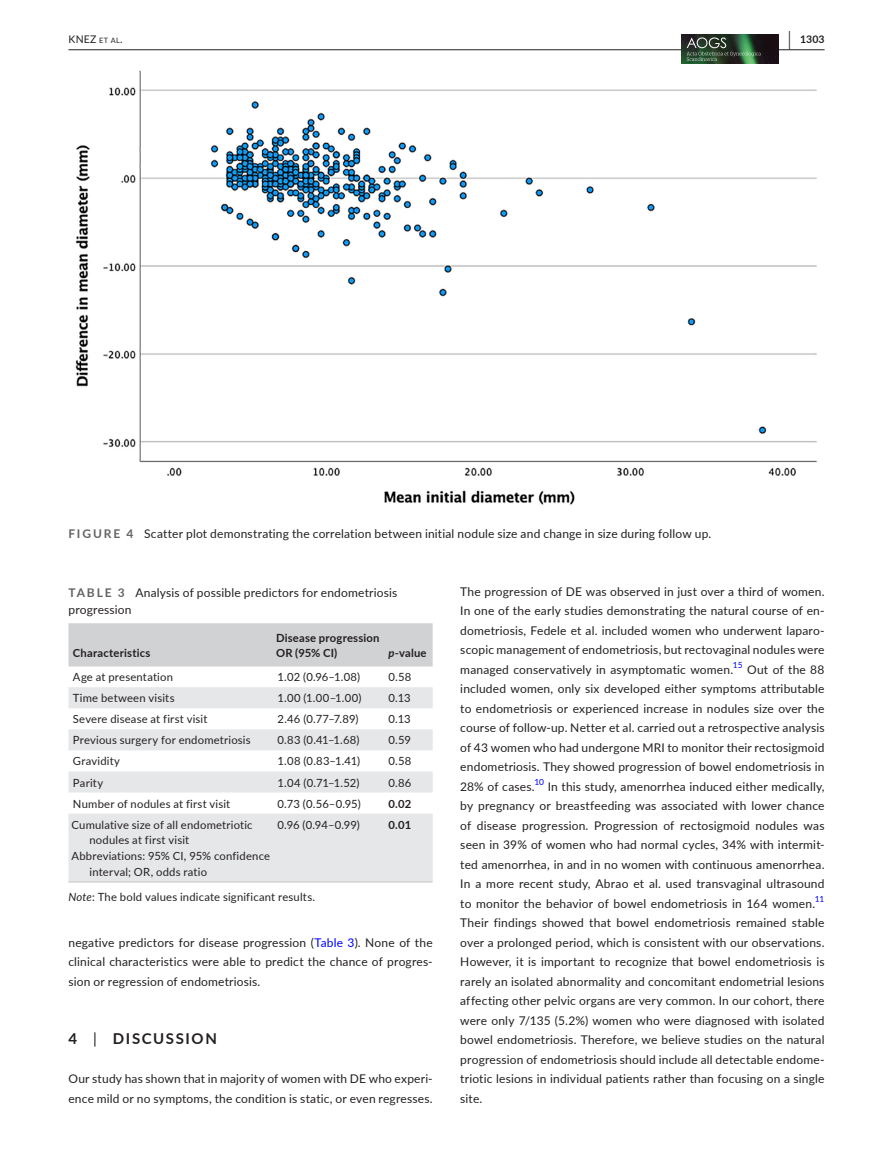
<style>
.page{position:relative;width:893px;height:1174px;background:#fff}
.page>*{position:absolute;margin:0;border:0;box-sizing:border-box;transform-origin:0 0}
.t1{font:700 15px "Lato";letter-spacing:.11em;color:#231f20}
.t2{font:12px/19.5px "Lato";letter-spacing:.015em;color:#231f20;text-align:justify}
.t3{font:11.25px "Lato";letter-spacing:.015em;color:#231f20}
.t4{font:700 11.25px/15.8px "Lato";letter-spacing:.02em;color:#231f20}
.t5{font:10.5px "Lato";color:#231f20}
.t6{font:700 10.5px "Lato";color:#231f20}
.t7{font:8.4px "Lato";color:#00f}
.s1{font-size:7.35px}
.s2{font-size:19.5px}
.s3{font-weight:700;color:#636366}
.s4{font-style:italic}
.s5{color:#00f}
.s6{font-weight:400}
</style>
<div class="page">
<hr style="left:68px;top:49px;width:756px;height:1px;background:#231f20">
<img style="left:682px;top:34px;width:97px;height:30px">
<svg style="left:687px;top:37px;width:74px;height:24px;background:#3f5843"></svg>
<img style="left:75px;top:70px;width:743px;height:435px">
<div style="left:68px;top:623px;width:365px;height:43px;background:#d1d2d4"></div>
<svg style="left:68px;top:687px;width:365px;height:194px;fill:#e6e7e9"></svg>
<hr style="left:68px;top:881px;width:205px;height:1px;background:#d1d2d4">
<hr style="left:273px;top:881px;width:111px;height:1px;background:#d1d2d4">
<hr style="left:384px;top:881px;width:49px;height:1px;background:#d1d2d4">
<p class="t5" style="left:68px;top:31px;width:56px">KNEZ <span class="s1">et al</span>.</p>
<p class="t6" style="left:789px;top:31px;width:37px"><span class="s2">|</span> 1303</p>
<p class="t2" style="left:68px;top:523px;width:644px"><span class="s3">FIGURE 4</span> Scatter plot demonstrating the correlation between initial nodule size and change in size during follow up.</p>
<p class="t2" style="left:68px;top:584px;width:330px;line-height:16.5px"><span class="s3">TABLE 3</span> Analysis of possible predictors for endometriosis progression</p>
<p class="t4" style="left:73px;top:645px;width:79px">Characteristics</p>
<p class="t4" style="left:276px;top:629px;width:105px">Disease progression<br>OR (95% CI)</p>
<p class="t4" style="left:388px;top:645px;width:40px"><span class="s4">p</span>-value</p>
<p class="t3" style="left:73px;top:669px;width:102px">Age at presentation</p>
<p class="t3" style="left:278px;top:669px;width:84px">1.02 (0.96–1.08)</p>
<p class="t3" style="left:388px;top:669px;width:24px">0.58</p>
<p class="t3" style="left:73px;top:690px;width:103px">Time between visits</p>
<p class="t3" style="left:278px;top:690px;width:86px">1.00 (1.00–1.00)</p>
<p class="t3" style="left:389px;top:690px;width:24px">0.13</p>
<p class="t3" style="left:73px;top:711px;width:136px">Severe disease at first visit</p>
<p class="t3" style="left:278px;top:711px;width:82px">2.46 (0.77–7.89)</p>
<p class="t3" style="left:389px;top:711px;width:24px">0.13</p>
<p class="t3" style="left:73px;top:732px;width:179px">Previous surgery for endometriosis</p>
<p class="t3" style="left:278px;top:732px;width:84px">0.83 (0.41–1.68)</p>
<p class="t3" style="left:389px;top:732px;width:24px">0.59</p>
<p class="t3" style="left:73px;top:753px;width:49px">Gravidity</p>
<p class="t3" style="left:278px;top:753px;width:84px">1.08 (0.83–1.41)</p>
<p class="t3" style="left:389px;top:753px;width:24px">0.58</p>
<p class="t3" style="left:73px;top:774px;width:32px">Parity</p>
<p class="t3" style="left:278px;top:774px;width:83px">1.04 (0.71–1.52)</p>
<p class="t3" style="left:389px;top:774px;width:24px">0.86</p>
<p class="t3" style="left:73px;top:795px;width:159px">Number of nodules at first visit</p>
<p class="t3" style="left:278px;top:795px;width:85px">0.73 (0.56–0.95)</p>
<p class="t4" style="left:389px;top:795px;width:24px">0.02</p>
<p class="t3" style="left:71px;top:816px;width:183px">Cumulative size of all endometriotic</p>
<p class="t3" style="left:89px;top:832px;width:101px">nodules at first visit</p>
<p class="t3" style="left:71px;top:848px;width:200px">Abbreviations: 95% CI, 95% confidence</p>
<p class="t3" style="left:89px;top:863px;width:119px">interval; OR, odds ratio</p>
<p class="t3" style="left:278px;top:816px;width:84px">0.96 (0.94–0.99)</p>
<p class="t4" style="left:389px;top:816px;width:24px">0.01</p>
<p class="t3" style="left:68px;top:888px;width:248px"><span class="s4">Note</span>: The bold values indicate significant results.</p>
<p class="t2" style="left:68px;top:932px;width:366px">negative predictors for disease progression (<span class="s5">Table 3</span>). None of the clinical characteristics were able to predict the chance of progres&shy;sion or regression of endometriosis.</p>
<p class="t1" style="left:68px;top:1028px;width:150px">4 <span class="s6">|</span> DISCUSSION</p>
<p class="t2" style="left:68px;top:1068px;width:366px">Our study has shown that in majority of women with DE who experi&shy;ence mild or no symptoms, the condition is static, or even regresses.</p>
<p class="t2" style="left:460px;top:581px;width:366px">The progression of DE was observed in just over a third of women.<br>In one of the early studies demonstrating the natural course of en&shy;dometriosis, Fedele et al. included women who underwent laparo&shy;scopic management of endometriosis, but rectovaginal nodules were managed conservatively in asymptomatic women.</p>
<p class="t7" style="left:733px;top:659px;width:11px">15</p>
<p class="t2" style="left:460px;top:659px;width:366px;text-indent:287px">Out of the 88 included women, only six developed either symptoms attributable to endometriosis or experienced increase in nodules size over the course of follow-up. Netter et al. carried out a retrospective analysis of 43 women who had undergone MRI to monitor their rectosigmoid endometriosis. They showed progression of bowel endometriosis in 28% of cases.</p>
<p class="t7" style="left:534px;top:776px;width:11px">10</p>
<p class="t2" style="left:460px;top:776px;width:366px;text-indent:87px">In this study, amenorrhea induced either medically, by pregnancy or breastfeeding was associated with lower chance of disease progression. Progression of rectosigmoid nodules was seen in 39% of women who had normal cycles, 34% with intermit&shy;ted amenorrhea, in and in no women with continuous amenorrhea.<br>In a more recent study, Abrao et al. used transvaginal ultrasound to monitor the behavior of bowel endometriosis in 164 women.</p>
<p class="t7" style="left:815px;top:893px;width:11px">11</p>
<p class="t2" style="left:460px;top:912px;width:366px">Their findings showed that bowel endometriosis remained stable over a prolonged period, which is consistent with our observations.<br>However, it is important to recognize that bowel endometriosis is rarely an isolated abnormality and concomitant endometrial lesions affecting other pelvic organs are very common. In our cohort, there were only 7/135 (5.2%) women who were diagnosed with isolated bowel endometriosis. Therefore, we believe studies on the natural progression of endometriosis should include all detectable endome&shy;triotic lesions in individual patients rather than focusing on a single site.</p>
</div>
